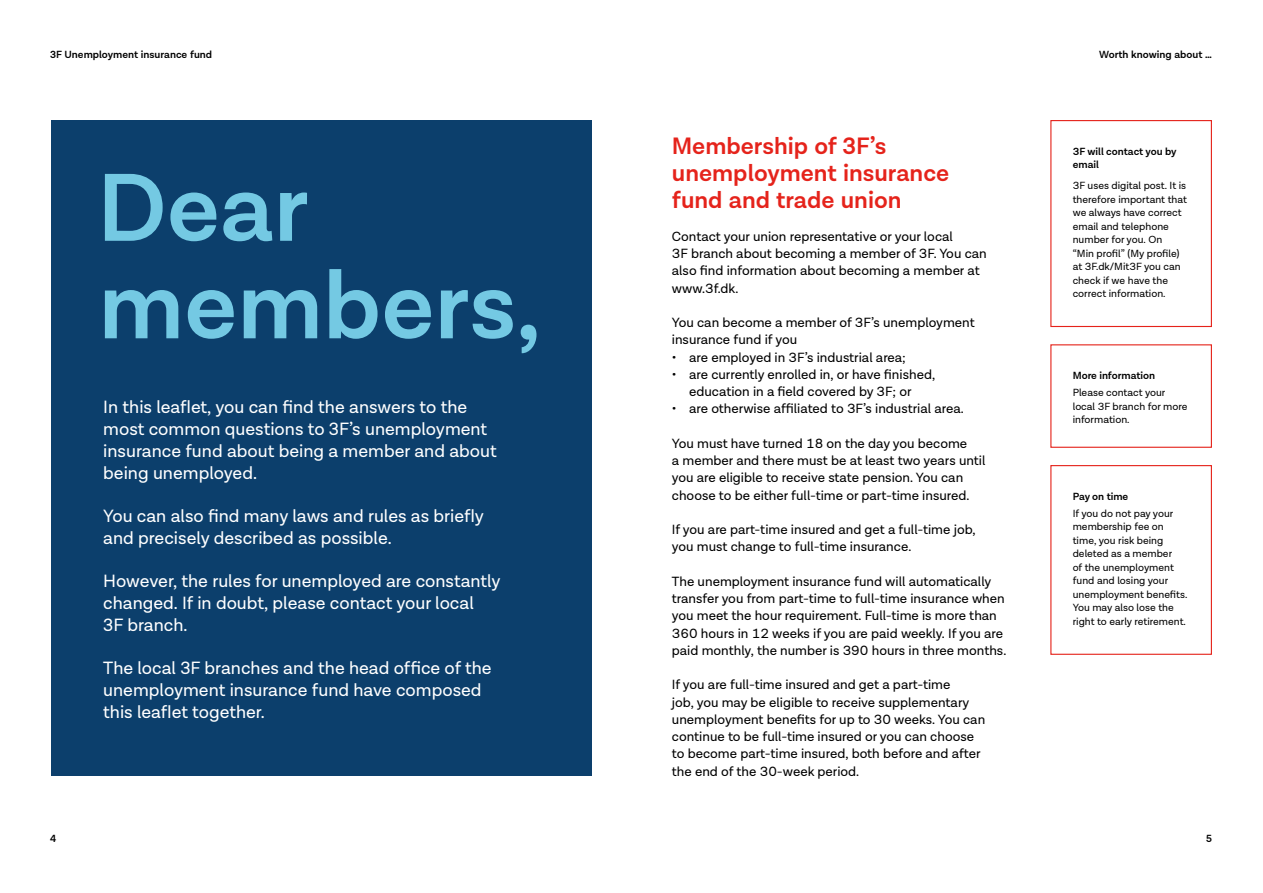
<style>
.page{position:relative;width:1263px;height:893px;background:#fff}
.page>*{position:absolute;margin:0;border:0;box-sizing:border-box;transform-origin:0 0}
.t1{font:600 97.5px/97.5px "Lota Grotesque";color:#74c9e3}
.t2{font:600 24px/27px "Lota Grotesque";color:#e5231b}
.t3{font:18px/21.8px "Lota Grotesque";color:#fff}
.t4{font:13.5px/17.2px "Lota Grotesque";color:#000}
.t5{font:10.5px/13.5px "Lota Grotesque";color:#000}
.t6{font:600 10.5px/13.5px "Lota Grotesque";color:#000}
</style>
<div class="page">
<div style="left:51px;top:120px;width:540px;height:656px;background:#0c3f6c"></div>
<div style="left:1050px;top:120px;width:162px;height:207px;border:1px solid #e5231b"></div>
<div style="left:1050px;top:344px;width:162px;height:104px;border:1px solid #e5231b"></div>
<div style="left:1050px;top:465px;width:162px;height:190px;border:1px solid #e5231b"></div>
<p class="t6" style="left:50px;top:48px;width:164px">3F Unemployment insurance fund</p>
<p class="t6" style="left:1099px;top:48px;width:114px">Worth knowing about …</p>
<h1 class="t1" style="left:97px;top:162px;width:445px">Dear members,</h1>
<h3 class="t3" style="left:103px;top:397px;width:395px">In this leaflet, you can find the answers to the most common questions to 3F’s unemployment insurance fund about being a member and about being unemployed.</h3>
<h3 class="t3" style="left:103px;top:506px;width:382px">You can also find many laws and rules as briefly and precisely described as possible.</h3>
<h3 class="t3" style="left:103px;top:571px;width:399px">However, the rules for unemployed are constantly changed. If in doubt, please contact your local<br>3F branch.</h3>
<h3 class="t3" style="left:103px;top:658px;width:390px">The local 3F branches and the head office of the unemployment insurance fund have composed this leaflet together.</h3>
<h2 class="t2" style="left:672px;top:133px;width:279px">Membership of 3F’s unemployment insurance fund and trade union</h2>
<p class="t4" style="left:672px;top:228px;width:316px">Contact your union representative or your local<br>3F branch about becoming a member of 3F. You can also find information about becoming a member at www.3f.dk.</p>
<p class="t4" style="left:672px;top:314px;width:304px">You can become a member of 3F’s unemployment insurance fund if you</p>
<p class="t4" style="left:672px;top:349px;width:236px">• are employed in 3F’s industrial area;</p>
<p class="t4" style="left:672px;top:366px;width:265px;text-align:center">• are currently enrolled in, or have finished, education in a field covered by 3F; or</p>
<p class="t4" style="left:672px;top:401px;width:293px">• are otherwise affiliated to 3F’s industrial area.</p>
<p class="t4" style="left:672px;top:435px;width:315px">You must have turned 18 on the day you become<br>a member and there must be at least two years until you are eligible to receive state pension. You can choose to be either full-time or part-time insured.</p>
<p class="t4" style="left:672px;top:521px;width:305px">If you are part-time insured and get a full-time job, you must change to full-time insurance.</p>
<p class="t4" style="left:672px;top:573px;width:336px">The unemployment insurance fund will automatically transfer you from part-time to full-time insurance when you meet the hour requirement. Full-time is more than 360 hours in 12 weeks if you are paid weekly. If you are paid monthly, the number is 390 hours in three months.</p>
<p class="t4" style="left:672px;top:677px;width:315px">If you are full-time insured and get a part-time<br>job, you may be eligible to receive supplementary unemployment benefits for up to 30 weeks. You can continue to be full-time insured or you can choose to become part-time insured, both before and after the end of the 30-week period.</p>
<p class="t6" style="left:1073px;top:145px;width:105px">3F will contact you by email</p>
<p class="t5" style="left:1073px;top:179px;width:116px">3F uses digital post. It is therefore important that we always have correct email and telephone number for you. On<br>“Min profil” (My profile) at 3F.dk/Mit3F you can check if we have the correct information.</p>
<p class="t6" style="left:1073px;top:369px;width:84px">More information</p>
<p class="t5" style="left:1073px;top:386px;width:116px">Please contact your local 3F branch for more information.</p>
<p class="t6" style="left:1073px;top:490px;width:57px">Pay on time</p>
<p class="t5" style="left:1073px;top:507px;width:116px">If you do not pay your membership fee on time, you risk being deleted as a member<br>of the unemployment fund and losing your unemployment benefits.<br>You may also lose the right to early retirement.</p>
<p class="t6" style="left:50px;top:832px;width:8px">4</p>
<p class="t6" style="left:1206px;top:832px;width:7px">5</p>
</div>
